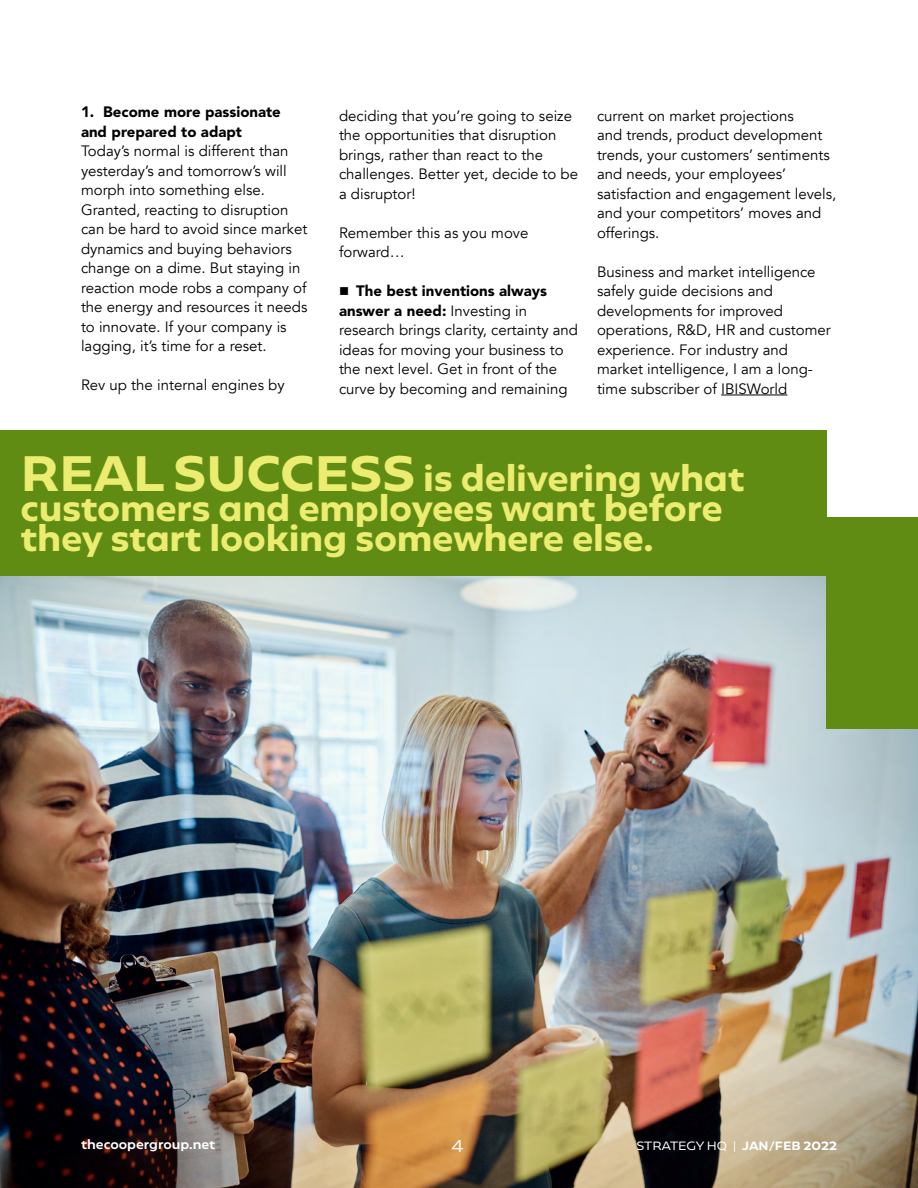
<style>
.page{position:relative;width:918px;height:1188px;background:#fff}
.page>*{position:absolute;margin:0;border:0;box-sizing:border-box;transform-origin:0 0}
.t1{font:700 33px/30px "Geometrica";letter-spacing:-.01em;color:#ebec70}
.t2{font:15px/19.5px "Avenir";color:#000}
.t3{font:900 15px/19.5px "Avenir";color:#000}
.t4{font:15px "Geometrica";color:#fff}
.t5{font:500 12px "Geometrica";color:#fff}
.t6{font:10.5px "Geometrica";letter-spacing:-.005em;color:#fff}
.s1{font-weight:900}
.s2{font-size:43.5px}
.s3{font-weight:700}
</style>
<div class="page">
<hr style="left:721px;top:395px;width:66px;height:1px;background:#000">
<div style="left:0;top:430px;width:826px;height:212px;background:#618c14"></div>
<img style="left:0;top:577px;width:918px;height:611px">
<div style="left:826px;top:518px;width:92px;height:211px;background:#618c14"></div>
<p class="t3" style="left:81px;top:102px;width:201px">1. Become more passionate and prepared to adapt</p>
<p class="t2" style="left:81px;top:142px;width:228px">Today’s normal is different than yesterday’s and tomorrow’s will morph into something else.<br>Granted, reacting to disruption can be hard to avoid since market dynamics and buying behaviors change on a dime. But staying in reaction mode robs a company of the energy and resources it needs to innovate. If your company is lagging, it’s time for a reset.</p>
<p class="t2" style="left:81px;top:376px;width:205px">Rev up the internal engines by</p>
<p class="t2" style="left:339px;top:106px;width:241px">deciding that you’re going to seize the opportunities that disruption brings, rather than react to the challenges. Better yet, decide to be a disruptor!</p>
<p class="t2" style="left:339px;top:223px;width:191px">Remember this as you move forward…</p>
<p class="t2" style="left:339px;top:282px;width:241px">■ <span class="s1">The best inventions always answer a need:</span> Investing in research brings clarity, certainty and ideas for moving your business to the next level. Get in front of the curve by becoming and remaining</p>
<p class="t2" style="left:597px;top:106px;width:241px">current on market projections<br>and trends, product development trends, your customers’ sentiments and needs, your employees’ satisfaction and engagement levels, and your competitors’ moves and offerings.</p>
<p class="t2" style="left:597px;top:262px;width:235px">Business and market intelligence safely guide decisions and developments for improved operations, R&amp;D, HR and customer experience. For industry and market intelligence, I am a long&shy;time subscriber of IBISWorld</p>
<h1 class="t1" style="left:21px;top:463px;width:726px"><span class="s2">REAL SUCCESS</span> is delivering what customers and employees want before they start looking somewhere else.</h1>
<p class="t5" style="left:81px;top:1136px;width:136px">thecoopergroup.net</p>
<p class="t4" style="left:452px;top:1136px;width:14px">4</p>
<p class="t6" style="left:636px;top:1138px;width:202px">STRATEGY HQ | <span class="s3">JAN/FEB 2022</span></p>
</div>
